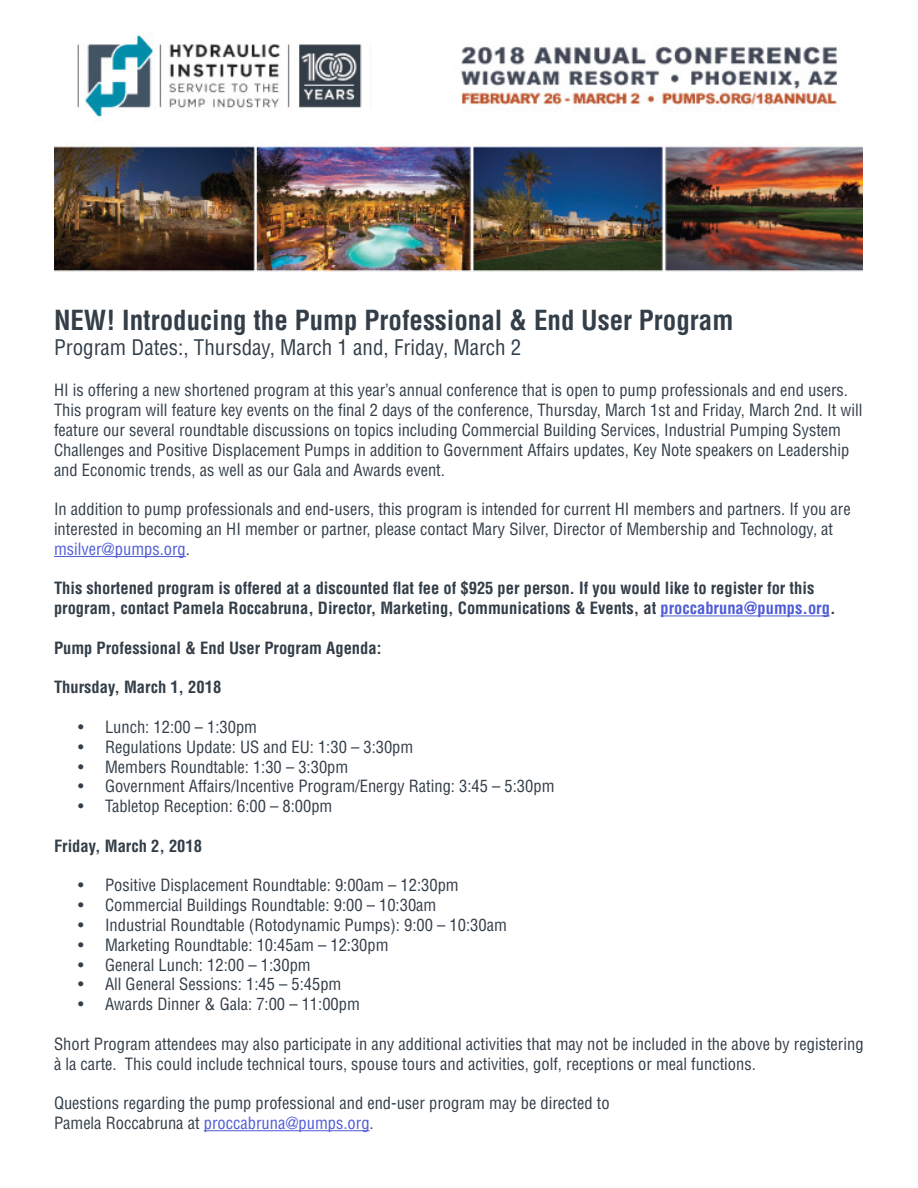
<style>
.page{position:relative;width:918px;height:1188px;background:#fff}
.page>*{position:absolute;margin:0;border:0;box-sizing:border-box;transform-origin:0 0}
.t1{font:700 condensed 27px "Helvetica LT Std";color:#333e48}
.t2{font:condensed 21px "Helvetica LT Std";color:#333e48}
.t3{font:condensed 16.5px/19.8px "Helvetica LT Std";color:#333e48}
.t4{font:700 condensed 16.5px/19.8px "Helvetica LT Std";color:#333e48}
.s1{color:#4f5cd6}
</style>
<div class="page">
<hr style="left:54px;top:556px;width:132px;height:1px;background:#4f5cd6">
<hr style="left:660px;top:616px;width:170px;height:1px;background:#4f5cd6">
<hr style="left:204px;top:1130px;width:166px;height:1px;background:#4f5cd6">
<img style="left:54px;top:33px;width:809px;height:240px">
<p class="t1" style="left:54px;top:303px;width:681px">NEW! Introducing the Pump Professional &amp; End User Program</p>
<p class="t2" style="left:54px;top:334px;width:469px">Program Dates:, Thursday, March 1 and, Friday, March 2</p>
<p class="t3" style="left:54px;top:380px;width:810px">HI is offering a new shortened program at this year’s annual conference that is open to pump professionals and end users.<br>This program will feature key events on the final 2 days of the conference, Thursday, March 1st and Friday, March 2nd. It will feature our several roundtable discussions on topics including Commercial Building Services, Industrial Pumping System Challenges and Positive Displacement Pumps in addition to Government Affairs updates, Key Note speakers on Leadership and Economic trends, as well as our Gala and Awards event.</p>
<p class="t3" style="left:54px;top:499px;width:798px">In addition to pump professionals and end-users, this program is intended for current HI members and partners. If you are interested in becoming an HI member or partner, please contact Mary Silver, Director of Membership and Technology, at <span class="s1">msilver@pumps.org</span>.</p>
<p class="t4" style="left:54px;top:578px;width:783px">This shortened program is offered at a discounted flat fee of $925 per person. If you would like to register for this program, contact Pamela Roccabruna, Director, Marketing, Communications &amp; Events, at <span class="s1">proccabruna@pumps.org</span>.</p>
<p class="t4" style="left:54px;top:638px;width:329px">Pump Professional &amp; End User Program Agenda:</p>
<p class="t4" style="left:54px;top:677px;width:169px">Thursday, March 1, 2018</p>
<p class="t3" style="left:78px;top:717px;width:181px">• Lunch: 12:00 – 1:30pm</p>
<p class="t3" style="left:78px;top:737px;width:337px">• Regulations Update: US and EU: 1:30 – 3:30pm</p>
<p class="t3" style="left:78px;top:757px;width:272px">• Members Roundtable: 1:30 – 3:30pm</p>
<p class="t3" style="left:78px;top:776px;width:478px">• Government Affairs/Incentive Program/Energy Rating: 3:45 – 5:30pm</p>
<p class="t3" style="left:78px;top:796px;width:256px">• Tabletop Reception: 6:00 – 8:00pm</p>
<p class="t4" style="left:54px;top:836px;width:150px">Friday, March 2, 2018</p>
<p class="t3" style="left:78px;top:875px;width:382px">• Positive Displacement Roundtable: 9:00am – 12:30pm</p>
<p class="t3" style="left:78px;top:895px;width:360px">• Commercial Buildings Roundtable: 9:00 – 10:30am</p>
<p class="t3" style="left:78px;top:915px;width:430px">• Industrial Roundtable (Rotodynamic Pumps): 9:00 – 10:30am</p>
<p class="t3" style="left:78px;top:935px;width:312px">• Marketing Roundtable: 10:45am – 12:30pm</p>
<p class="t3" style="left:78px;top:955px;width:234px">• General Lunch: 12:00 – 1:30pm</p>
<p class="t3" style="left:78px;top:974px;width:265px">• All General Sessions: 1:45 – 5:45pm</p>
<p class="t3" style="left:78px;top:994px;width:283px">• Awards Dinner &amp; Gala: 7:00 – 11:00pm</p>
<p class="t3" style="left:54px;top:1034px;width:811px">Short Program attendees may also participate in any additional activities that may not be included in the above by registering à la carte. This could include technical tours, spouse tours and activities, golf, receptions or meal functions.</p>
<p class="t3" style="left:54px;top:1093px;width:557px">Questions regarding the pump professional and end-user program may be directed to<br>Pamela Roccabruna at <span class="s1">proccabruna@pumps.org</span>.</p>
</div>
